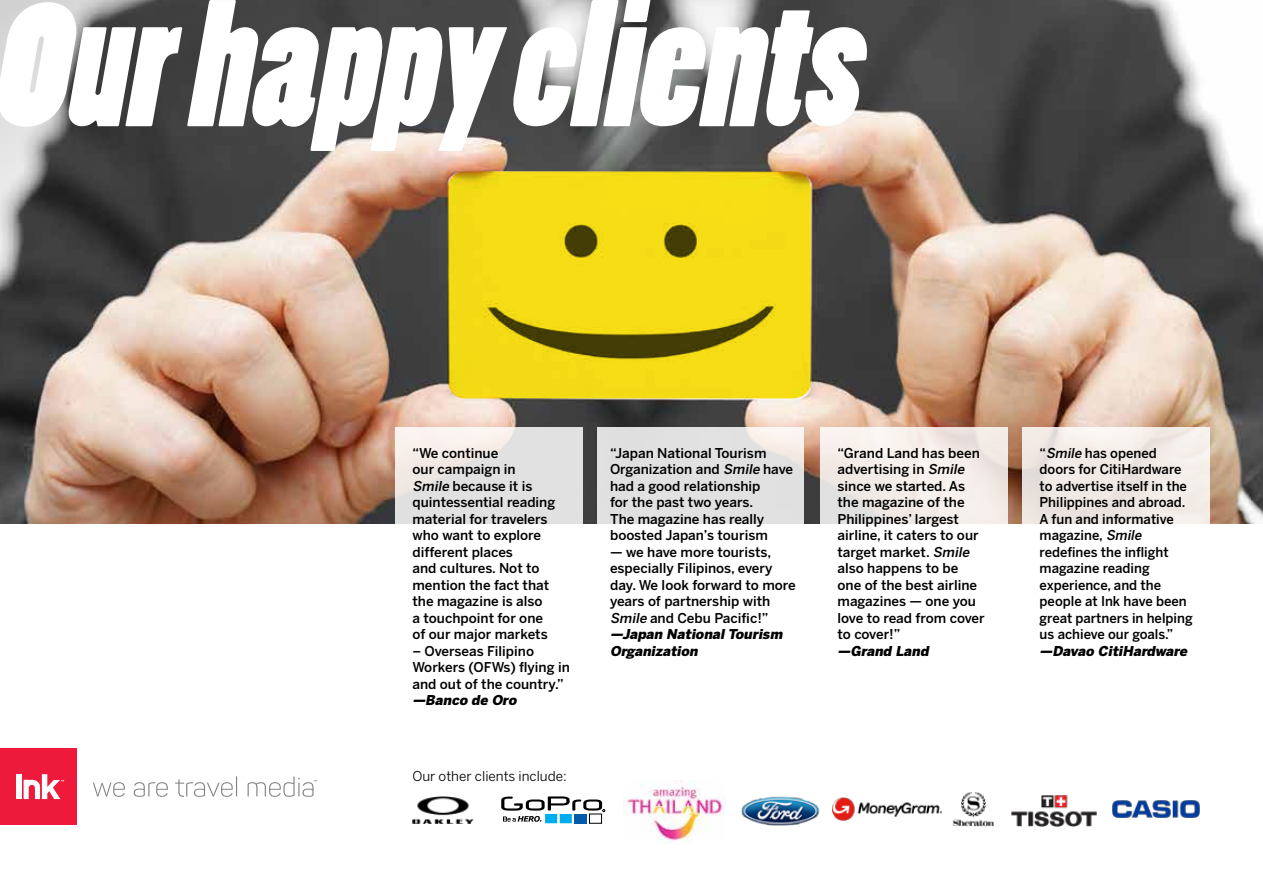
<style>
.page{position:relative;width:1263px;height:893px;background:#fff}
.page>*{position:absolute;margin:0;border:0;box-sizing:border-box;transform-origin:0 0}
.t1{font:italic 165px "Poplar Std";color:#fff}
.t2{font:500 13.5px/16.5px "Benton Sans";color:#000}
.t3{font:italic 900 13.5px "Benton Sans";color:#000}
.t4{font:13.5px "Benton Sans";color:#000}
.s1{font-style:italic}
.s2{font-weight:900;font-style:italic}
</style>
<div class="page">
<img style="left:0;top:0;width:1263px;height:524px">
<svg style="left:0;top:0;width:378px;height:356px;background:#7a726e"></svg>
<div style="left:0;top:748px;width:77px;height:77px;background:#ed1a3b"></div>
<div style="left:16px;top:774px;width:6px;height:25px;background:#fff"></div>
<svg style="left:24px;top:774px;width:40px;height:25px"></svg>
<svg style="left:93px;top:782px;width:32px;height:15px"></svg>
<svg style="left:134px;top:782px;width:34px;height:15px"></svg>
<svg style="left:175px;top:776px;width:62px;height:21px"></svg>
<svg style="left:248px;top:776px;width:69px;height:21px"></svg>
<div style="left:448px;top:171px;width:363px;height:227px;background:#fbe216;border-radius:18px"></div>
<svg style="left:395px;top:427px;width:188px;height:97px;background:#e6e4e3"></svg>
<svg style="left:598px;top:427px;width:206px;height:97px;background:#e2e1e1"></svg>
<svg style="left:820px;top:427px;width:187px;height:97px;background:#f2ebe7"></svg>
<svg style="left:1022px;top:427px;width:188px;height:97px;background:#f0e9e4"></svg>
<img style="left:412px;top:796px;width:62px;height:27px">
<svg style="left:501px;top:796px;width:104px;height:27px"></svg>
<img style="left:741px;top:796px;width:79px;height:30px">
<img style="left:832px;top:797px;width:109px;height:24px">
<img style="left:952px;top:792px;width:42px;height:35px">
<img style="left:1012px;top:795px;width:84px;height:31px">
<img style="left:1112px;top:801px;width:87px;height:17px">
<img style="left:623px;top:780px;width:102px;height:64px">
<h1 class="t1" style="left:-11px;top:-25px;width:903px">Ourhappyclients</h1>
<p class="t2" style="left:412px;top:444px;width:144px">“We continue<br>our campaign in<br><span class="s1">Smile</span> because it is quintessential reading material for travelers who want to explore different places<br>and cultures. Not to mention the fact that the magazine is also<br>a touchpoint for one of our major markets</p>
<p class="t2" style="left:412px;top:642px;width:159px">– Overseas Filipino<br>Workers (OFWs) flying in and out of the country.”</p>
<p class="t3" style="left:412px;top:692px;width:108px">—Banco de Oro</p>
<p class="t4" style="left:412px;top:768px;width:156px">Our other clients include:</p>
<p class="t2" style="left:610px;top:444px;width:184px">“Japan National Tourism<br>Organization and <span class="s1">Smile</span> have had a good relationship<br>for the past two years.<br>The magazine has really boosted Japan’s tourism</p>
<p class="t2" style="left:610px;top:543px;width:187px">— we have more tourists, especially Filipinos, every day. We look forward to more years of partnership with<br><span class="s1">Smile</span> and Cebu Pacific!” <span class="s2">—Japan NationalTourism<br>Organization</span></p>
<p class="t2" style="left:837px;top:444px;width:149px">“Grand Land has been advertising in <span class="s1">Smile </span>since we started. As the magazine of the<br>Philippines’ largest airline, it caters to our target market. <span class="s1">Smile </span>also happens to be one of the best airline magazines — one you love to read from cover to cover!”</p>
<p class="t3" style="left:837px;top:643px;width:95px">—Grand Land</p>
<p class="t2" style="left:1040px;top:444px;width:155px">“<span class="s1">Smile</span> has opened doors for CitiHardware to advertise itself in the<br>Philippines and abroad.<br>A fun and informative magazine, <span class="s1">Smile </span>redefines the inflight magazine reading experience, and the people at Ink have been great partners in helping us achieve our goals.”</p>
<p class="t3" style="left:1040px;top:643px;width:152px">—Davao CitiHardware</p>
</div>
